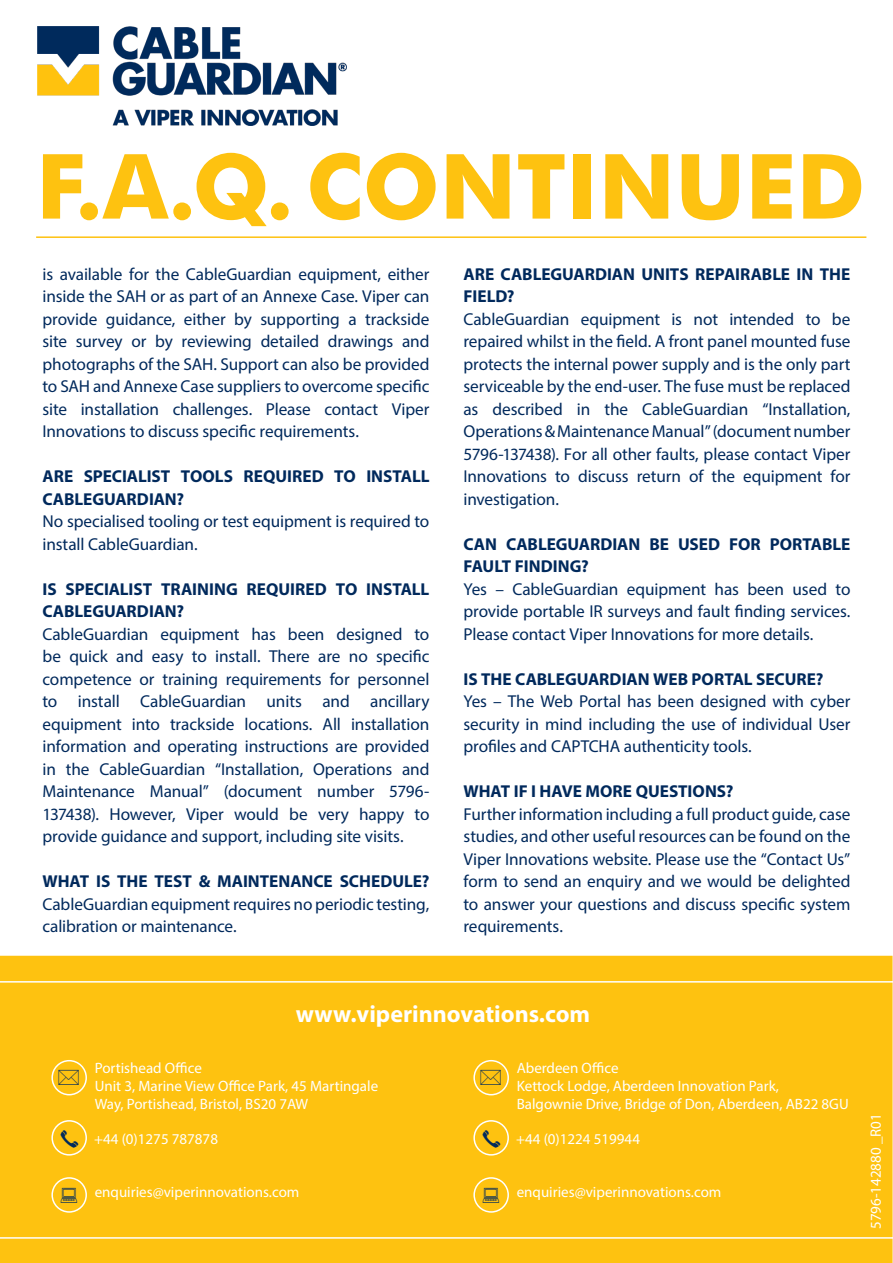
<style>
.page{position:relative;width:893px;height:1263px;background:#fff}
.page>*{position:absolute;margin:0;border:0;box-sizing:border-box;transform-origin:0 0}
.t1{font:800 90px "Futura BT";color:#fec210}
.t2{font:700 24px "Myriad Pro";color:#fff}
.t3{font:17.25px/22.5px "Myriad Pro";letter-spacing:-.01em;color:#00295c;text-align:justify}
.t4{font:700 17.25px/22.5px "Myriad Pro";color:#00295c}
.t5{font:15px/18px "Myriad Pro";color:#fff}
</style>
<div class="page">
<img style="left:38px;top:27px;width:309px;height:98px">
<div style="left:0;top:956px;width:892px;height:306px;background:#fec210"></div>
<div style="left:0;top:956px;width:892px;height:307px;border:2px solid #fec210"></div>
<div style="left:51px;top:1060px;width:36px;height:35px;border:2px solid #fff;border-radius:50%"></div>
<hr style="left:0;top:981px;width:893px;height:1px;background:#fff">
<hr style="left:0;top:1237px;width:893px;height:2px;background:#fff">
<div style="left:51px;top:1120px;width:36px;height:35px;border:2px solid #fff;border-radius:50%"></div>
<div style="left:473px;top:1060px;width:36px;height:35px;border:2px solid #fff;border-radius:50%"></div>
<div style="left:51px;top:1177px;width:36px;height:36px;border:2px solid #fff;border-radius:50%"></div>
<div style="left:473px;top:1120px;width:36px;height:35px;border:2px solid #fff;border-radius:50%"></div>
<div style="left:473px;top:1177px;width:36px;height:36px;border:2px solid #fff;border-radius:50%"></div>
<hr style="left:36px;top:236px;width:830px;height:2px;background:#fec210">
<p class="t1" style="left:36px;top:129px;width:831px">F.A.Q.CONTINUED</p>
<p class="t3" style="left:43px;top:262px;width:388px">is available for the CableGuardian equipment, either inside the SAH or as part of an Annexe Case. Viper can provide guidance, either by supporting a trackside site survey or by reviewing detailed drawings and photographs of the SAH. Support can also be provided to SAH and Annexe Case suppliers to overcome specific site installation challenges. Please contact Viper Innovations to discuss specific requirements.</p>
<p class="t4" style="left:43px;top:465px;width:388px">ARE SPECIALIST TOOLS REQUIRED TO INSTALL<br>CABLEGUARDIAN?</p>
<p class="t3" style="left:43px;top:510px;width:388px">No specialised tooling or test equipment is required to install CableGuardian.</p>
<p class="t4" style="left:43px;top:577px;width:388px">IS SPECIALIST TRAINING REQUIRED TO INSTALL<br>CABLEGUARDIAN?</p>
<p class="t3" style="left:43px;top:622px;width:388px">CableGuardian equipment has been designed to be quick and easy to install. There are no specific competence or training requirements for personnel to install CableGuardian units and ancillary equipment into trackside locations. All installation information and operating instructions are provided in the CableGuardian “Installation, Operations and Maintenance Manual” (document number 5796- 137438). However, Viper would be very happy to provide guidance and support, including site visits.</p>
<p class="t4" style="left:43px;top:870px;width:388px">WHAT IS THE TEST &amp; MAINTENANCE SCHEDULE?</p>
<p class="t3" style="left:43px;top:892px;width:388px">CableGuardian equipment requires no periodic testing, calibration or maintenance.</p>
<p class="t4" style="left:463px;top:262px;width:388px">ARE CABLEGUARDIAN UNITS REPAIRABLE IN THE<br>FIELD?</p>
<p class="t3" style="left:463px;top:307px;width:388px">CableGuardian equipment is not intended to be repaired whilst in the field. A front panel mounted fuse protects the internal power supply and is the only part serviceable by the end-user. The fuse must be replaced as described in the CableGuardian “Installation, Operations &amp; Maintenance Manual” (document number 5796-137438). For all other faults, please contact Viper Innovations to discuss return of the equipment for investigation.</p>
<p class="t4" style="left:463px;top:532px;width:388px">CAN CABLEGUARDIAN BE USED FOR PORTABLE<br>FAULT FINDING?</p>
<p class="t3" style="left:463px;top:577px;width:388px">Yes – CableGuardian equipment has been used to provide portable IR surveys and fault finding services.<br>Please contact Viper Innovations for more details.</p>
<p class="t4" style="left:463px;top:667px;width:361px">IS THE CABLEGUARDIAN WEB PORTAL SECURE?</p>
<p class="t3" style="left:463px;top:690px;width:388px">Yes – The Web Portal has been designed with cyber security in mind including the use of individual User profiles and CAPTCHA authenticity tools.</p>
<p class="t4" style="left:463px;top:780px;width:272px">WHAT IF I HAVE MORE QUESTIONS?</p>
<p class="t3" style="left:463px;top:802px;width:388px">Further information including a full product guide, case studies, and other useful resources can be found on the Viper Innovations website. Please use the “Contact Us” form to send an enquiry and we would be delighted to answer your questions and discuss specific system requirements.</p>
<p class="t2" style="left:296px;top:998px;width:296px">www.viperinnovations.com</p>
<p class="t5" style="left:517px;top:1058px;width:103px">Aberdeen Office</p>
<p class="t5" style="left:517px;top:1076px;width:264px">Kettock Lodge, Aberdeen Innovation Park,</p>
<p class="t5" style="left:517px;top:1094px;width:333px">Balgownie Drive, Bridge of Don, Aberdeen, AB22 8GU</p>
<p class="t5" style="left:95px;top:1058px;width:109px">Portishead Office</p>
<p class="t5" style="left:95px;top:1076px;width:285px">Unit 3, Marine View Office Park, 45 Martingale<br>Way, Portishead, Bristol, BS20 7AW</p>
<p class="t5" style="left:94px;top:1130px;width:125px">+44 (0)1275 787878</p>
<p class="t5" style="left:516px;top:1130px;width:125px">+44 (0)1224 519944</p>
<p class="t5" style="left:95px;top:1183px;width:206px">enquiries@viperinnovations.com</p>
<p class="t5" style="left:517px;top:1183px;width:206px">enquiries@viperinnovations.com</p>
<p class="t5" style="left:867px;top:1229px;width:117px;rotate:-90deg">5796-142880 _R01</p>
</div>
